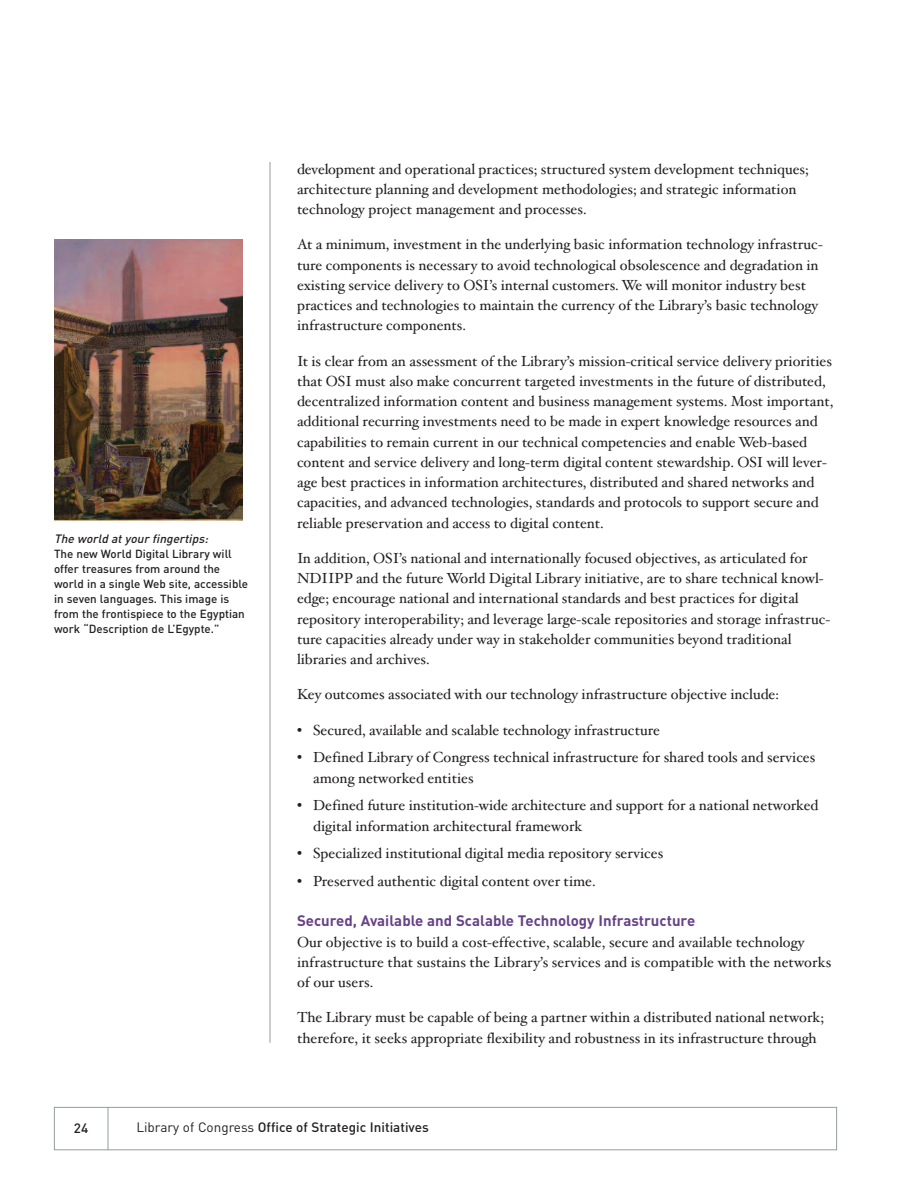
<style>
.page{position:relative;width:918px;height:1188px;background:#fff}
.page>*{position:absolute;margin:0;border:0;box-sizing:border-box;transform-origin:0 0}
.t1{font:700 15px "DIN";color:#674287}
.t2{font:14.7px/20.2px "Hoefler Text";color:#231f20}
.t3{font:500 13.5px "DIN";color:#231f20}
.t4{font:italic 500 12px "DIN";color:#231f20}
.t5{font:500 11.7px/15px "DIN";color:#231f20}
.s1{font-weight:400}
</style>
<div class="page">
<div style="left:54px;top:1107px;width:783px;height:43px;border:1px solid #959ca1"></div>
<hr style="left:108px;top:1107px;width:1px;height:43px;background:#959ca1">
<hr style="left:270px;top:162px;width:1px;height:881px;background:#959ca1">
<img style="left:54px;top:239px;width:189px;height:281px">
<p class="t4" style="left:54px;top:532px;width:158px">The world atyour fingertips:</p>
<p class="t5" style="left:54px;top:546px;width:196px">The new World Digital Library will offer treasures from around the world in a single Web site, accessible in seven languages. This image is from the frontispiece to the Egyptian work “Description de L’Egypte.”</p>
<p class="t2" style="left:297px;top:159px;width:513px">development and operational practices; structured system development techniques; architecture planning and development methodologies; and strategic information technology project management and processes.</p>
<p class="t2" style="left:297px;top:234px;width:527px">At a minimum, investment in the underlying basic information technology infrastruc&shy;ture components is necessary to avoid technological obsolescence and degradation in existing service delivery to OSI’s internal customers. We will monitor industry best practices and technologies to maintain the currency of the Library’s basic technology infrastructure components.</p>
<p class="t2" style="left:297px;top:351px;width:538px">It is clear from an assessment of the Library’s mission-critical service delivery priorities that OSI must also make concurrent targeted investments in the future of distributed, decentralized information content and business management systems. Most important, additional recurring investments need to be made in expert knowledge resources and capabilities to remain current in our technical competencies and enable Web-based content and service delivery and long-term digital content stewardship. OSI will lever&shy;age best practices in information architectures, distributed and shared networks and capacities, and advanced technologies, standards and protocols to support secure and reliable preservation and access to digital content.</p>
<p class="t2" style="left:297px;top:548px;width:535px">In addition, OSI’s national and internationally focused objectives, as articulated for NDIIPP and the future World Digital Library initiative, are to share technical knowl&shy;edge; encourage national and international standards and best practices for digital repository interoperability; and leverage large-scale repositories and storage infrastruc&shy;ture capacities already under way in stakeholder communities beyond traditional libraries and archives.</p>
<p class="t2" style="left:297px;top:684px;width:484px">Key outcomes associated with our technology infrastructure objective include:</p>
<p class="t2" style="left:297px;top:720px;width:365px">• Secured, available and scalable technology infrastructure</p>
<p class="t2" style="left:313px;top:747px;width:504px;text-indent:-16px">• Defined Library of Congress technical infrastructure for shared tools and services among networked entities</p>
<p class="t2" style="left:313px;top:795px;width:507px;text-indent:-16px">• Defined future institution-wide architecture and support for a national networked digital information architectural framework</p>
<p class="t2" style="left:297px;top:843px;width:368px">• Specialized institutional digital media repository services</p>
<p class="t2" style="left:297px;top:871px;width:300px">• Preserved authentic digital content over time.</p>
<p class="t1" style="left:297px;top:912px;width:400px">Secured, Available and Scalable Technology Infrastructure</p>
<p class="t2" style="left:297px;top:931px;width:536px">Our objective is to build a cost-effective, scalable, secure and available technology infrastructure that sustains the Library’s services and is compatible with the networks of our users.</p>
<p class="t2" style="left:297px;top:1007px;width:529px">The Library must be capable of being a partner within a distributed national network; therefore, it seeks appropriate flexibility and robustness in its infrastructure through</p>
<p class="t3" style="left:74px;top:1120px;width:16px">24</p>
<p class="t3" style="left:136px;top:1120px;width:294px"><span class="s1">Library of Congress</span> Office of Strategic Initiatives</p>
</div>
